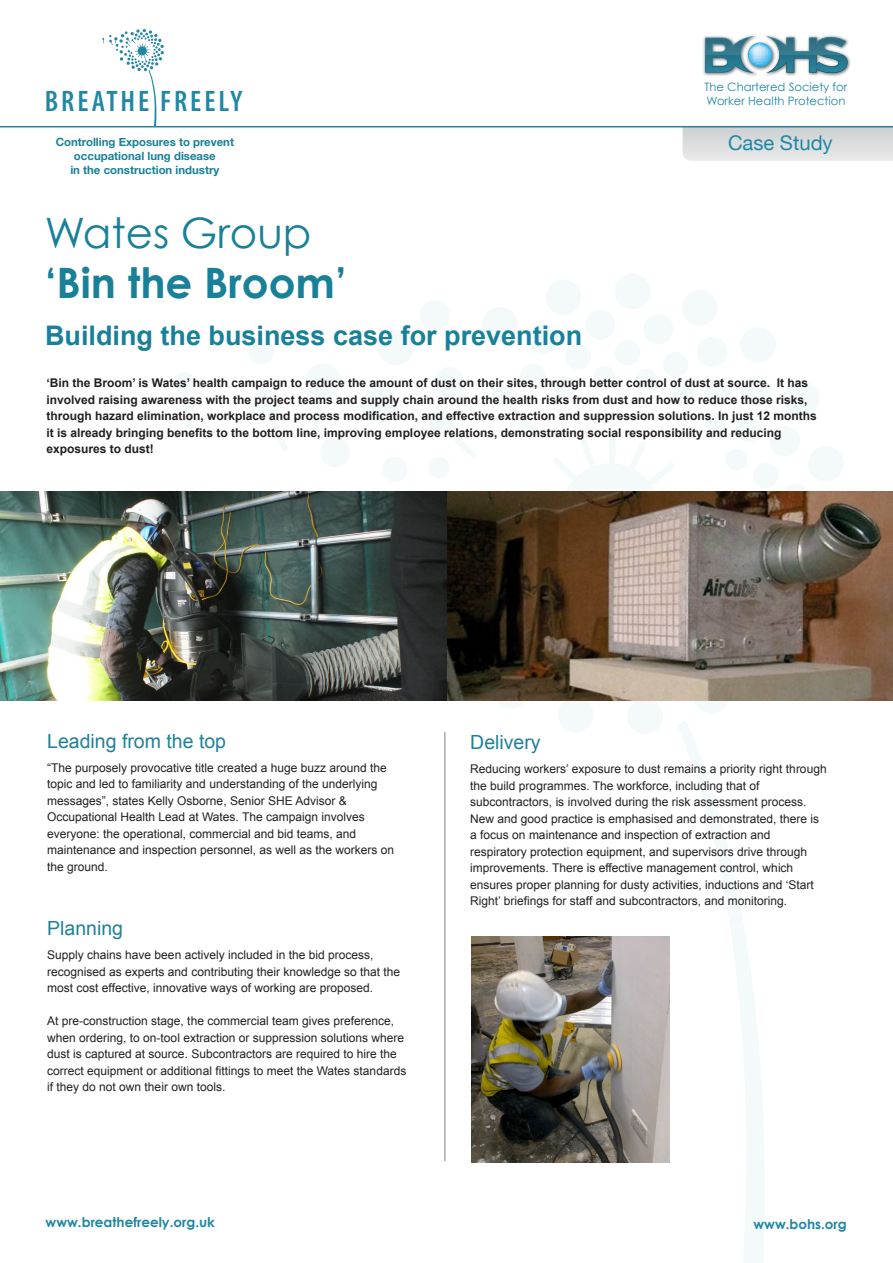
<style>
.page{position:relative;width:893px;height:1263px;background:#fff}
.page>*{position:absolute;margin:0;border:0;box-sizing:border-box;transform-origin:0 0}
.t1{font:700 42px "Century Gothic";color:#188199}
.t2{font:42px "Century Gothic";color:#188199}
.t3{font:600 condensed 29.85px "Myriad Pro";letter-spacing:.1em;color:#2087a5}
.t4{font:700 27px "Arial";color:#188199}
.t5{font:20.25px "Helvetica Neue";color:#2087a5}
.t6{font:19.5px "Arial";color:#20819a}
.t7{font:700 13.5px "Century Gothic";color:#2087a5}
.t8{font:12px/16.5px "Arial";color:#231f20}
.t9{font:700 12px/16.5px "Arial";color:#231f20}
.t10{font:11.55px/14px "Century Gothic";color:#2087a5}
.t11{font:700 11.4px/14.2px "Helvetica Neue";color:#188199;text-align:center}
</style>
<div class="page">
<svg style="left:305px;top:364px;width:35px;height:66px"></svg>
<svg style="left:249px;top:391px;width:38px;height:59px"></svg>
<svg style="left:321px;top:438px;width:29px;height:29px"></svg>
<svg style="left:249px;top:339px;width:25px;height:25px"></svg>
<svg style="left:175px;top:372px;width:20px;height:56px"></svg>
<svg style="left:359px;top:274px;width:487px;height:460px"></svg>
<svg style="left:677px;top:721px;width:112px;height:542px"></svg>
<svg style="left:102px;top:29px;width:62px;height:97px"></svg>
<img style="left:766px;top:35px;width:85px;height:42px">
<img style="left:703px;top:35px;width:54px;height:41px">
<svg style="left:705px;top:36px;width:142px;height:37px"></svg>
<svg style="left:683px;top:127px;width:210px;height:34px;background:#d8dbdc"></svg>
<hr style="left:0;top:126px;width:893px;height:1px;background:#2087a5">
<hr style="left:444px;top:732px;width:2px;height:429px;background:#a8a9ad">
<img style="left:0;top:491px;width:893px;height:209px">
<img style="left:472px;top:936px;width:197px;height:226px">
<h2 class="t3" style="left:45px;top:82px;width:199px">BREATHE FREELY</h2>
<p class="t11" style="left:56px;top:134px;width:180px">Controlling Exposures to prevent occupational lung disease<br>in the construction industry</p>
<h1 class="t2" style="left:45px;top:207px;width:268px">Wates Group</h1>
<h1 class="t1" style="left:45px;top:257px;width:304px">‘Bin the Broom’</h1>
<h3 class="t4" style="left:45px;top:317px;width:539px">Building the business case for prevention</h3>
<p class="t10" style="left:705px;top:80px;width:144px">The Chartered Society for<br>Worker Health Protection</p>
<h3 class="t5" style="left:728px;top:131px;width:106px">Case Study</h3>
<p class="t9" style="left:47px;top:375px;width:772px">‘Bin the Broom’ is Wates’ health campaign to reduce the amount of dust on their sites, through better control of dust at source. It has involved raising awareness with the project teams and supply chain around the health risks from dust and how to reduce those risks, through hazard elimination, workplace and process modification, and effective extraction and suppression solutions. In just 12 months it is already bringing benefits to the bottom line, improving employee relations, demonstrating social responsibility and reducing exposures to dust!</p>
<h3 class="t6" style="left:47px;top:728px;width:180px">Leading from the top</h3>
<p class="t8" style="left:47px;top:759px;width:348px">“The purposely provocative title created a huge buzz around the topic and led to familiarity and understanding of the underlying messages”, states Kelly Osborne, Senior SHE Advisor &amp; Occupational Health Lead at Wates. The campaign involves everyone: the operational, commercial and bid teams, and maintenance and inspection personnel, as well as the workers on the ground.</p>
<h3 class="t6" style="left:47px;top:916px;width:77px">Planning</h3>
<p class="t8" style="left:47px;top:947px;width:354px">Supply chains have been actively included in the bid process, recognised as experts and contributing their knowledge so that the most cost effective, innovative ways of working are proposed.</p>
<p class="t8" style="left:47px;top:1013px;width:361px">At pre-construction stage, the commercial team gives preference, when ordering, to on-tool extraction or suppression solutions where dust is captured at source. Subcontractors are required to hire the correct equipment or additional fittings to meet the Wates standards if they do not own their own tools.</p>
<h3 class="t6" style="left:470px;top:730px;width:72px">Delivery</h3>
<p class="t8" style="left:470px;top:761px;width:358px">Reducing workers’ exposure to dust remains a priority right through the build programmes. The workforce, including that of subcontractors, is involved during the risk assessment process.<br>New and good practice is emphasised and demonstrated, there is a focus on maintenance and inspection of extraction and respiratory protection equipment, and supervisors drive through improvements. There is effective management control, which ensures proper planning for dusty activities, inductions and ‘Start Right’ briefings for staff and subcontractors, and monitoring.</p>
<p class="t7" style="left:46px;top:1213px;width:171px">www.breathefreely.org.uk</p>
<p class="t7" style="left:753px;top:1216px;width:95px">www.bohs.org</p>
</div>
